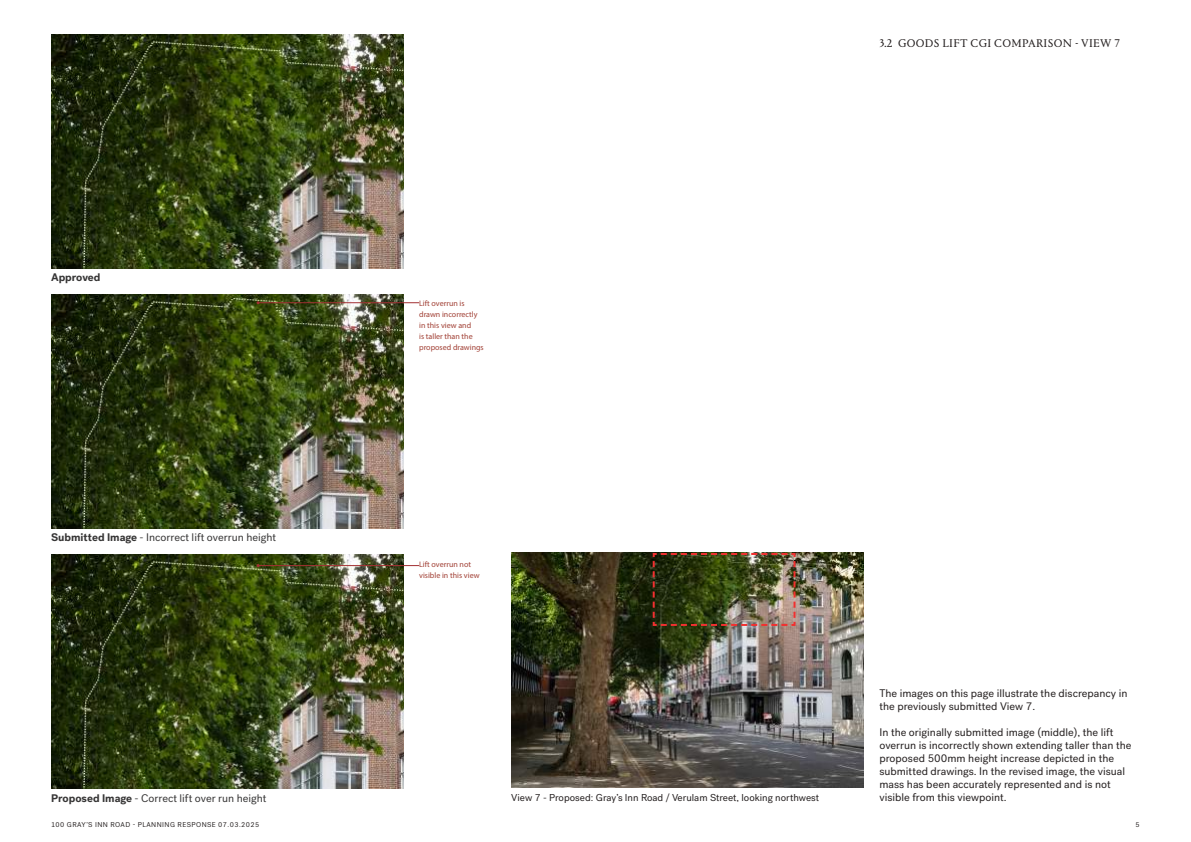
<style>
.page{position:relative;width:1191px;height:842px;background:#fff}
.page>*{position:absolute;margin:0;border:0;box-sizing:border-box;transform-origin:0 0}
.t1{font:11.7px "Portrait Text";letter-spacing:.025em;color:#241f1f}
.t2{font:11px/13px "Post Grotesk";color:#241f1f}
.t3{font:11px "Post Grotesk";color:#363535}
.t4{font:700 11px "Post Grotesk";color:#363535}
.t5{font:10px "Post Grotesk";color:#241f1f}
.t6{font:8px/11px "Myriad Pro";color:#a14035}
.t7{font:7px "Post Grotesk";letter-spacing:.06em;color:#241f1f}
.s1{font-weight:700}
</style>
<div class="page">
<img style="left:511px;top:553px;width:353px;height:235px">
<img style="left:51px;top:294px;width:352px;height:234px">
<img style="left:651px;top:552px;width:145px;height:75px">
<img style="left:51px;top:34px;width:352px;height:234px">
<img style="left:51px;top:554px;width:352px;height:234px">
<hr style="left:258px;top:565px;width:161px;height:1px;background:#a33033">
<hr style="left:258px;top:302px;width:161px;height:1px;background:#a33033">
<p class="t1" style="left:879px;top:35px;width:242px">3.2 GOODS LIFT CGI COMPARISON - VIEW 7</p>
<p class="t4" style="left:51px;top:270px;width:51px">Approved</p>
<p class="t6" style="left:419px;top:297px;width:66px">Lift overrun is drawn incorrectly in this view and<br>is taller than the proposed drawings</p>
<p class="t3" style="left:51px;top:531px;width:226px"><span class="s1">Submitted Image</span> - Incorrect lift overrun height</p>
<p class="t6" style="left:419px;top:558px;width:62px">Lift overrun not visible in this view</p>
<p class="t3" style="left:51px;top:792px;width:217px"><span class="s1">Proposed Image</span> - Correct lift over run height</p>
<p class="t5" style="left:511px;top:792px;width:309px">View 7 - Proposed: Gray’s Inn Road / Verulam Street, looking northwest</p>
<p class="t2" style="left:879px;top:687px;width:249px">The images on this page illustrate the discrepancy in the previously submitted View 7.</p>
<p class="t2" style="left:879px;top:726px;width:253px">In the originally submitted image (middle), the lift overrun is incorrectly shown extending taller than the proposed 500mm height increase depicted in the submitted drawings. In the revised image, the visual mass has been accurately represented and is not visible from this viewpoint.</p>
<p class="t7" style="left:51px;top:821px;width:210px">100 GRAY’S INN ROAD - PLANNING RESPONSE 07.03.2025</p>
<p class="t7" style="left:1135px;top:821px;width:6px">5</p>
</div>
